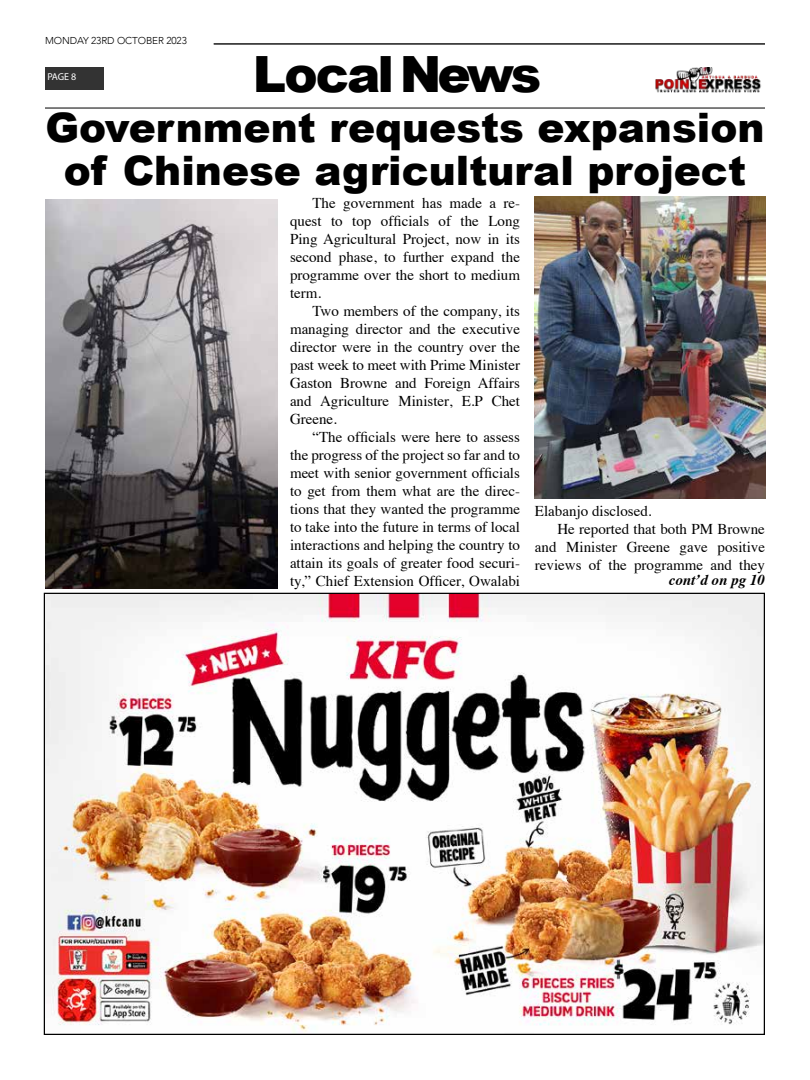
<style>
.page{position:relative;width:810px;height:1080px;background:#fff}
.page>*{position:absolute;margin:0;border:0;box-sizing:border-box;transform-origin:0 0}
.t1{font:900 50px "Arial";letter-spacing:-.06em;color:#000}
.t2{font:900 40.62px/43.8px "Arial";color:#000;text-align:center}
.t3{font:15px/18px "Times";color:#000;text-align:justify}
.t4{font:italic 700 15px "Times";color:#000}
.t5{font:300 10px "Avenir";letter-spacing:-.01em;color:#000}
.t6{font:10px "Myriad Pro";color:#fff}
</style>
<div class="page">
<div style="left:45px;top:67px;width:58px;height:22px;background:#333"></div>
<img style="left:656px;top:67px;width:105px;height:25px">
<hr style="left:45px;top:107px;width:720px;height:2px;background:#333">
<hr style="left:214px;top:43px;width:551px;height:2px;background:#333">
<img style="left:46px;top:595px;width:717px;height:438px">
<img style="left:534px;top:196px;width:232px;height:303px">
<img style="left:45px;top:199px;width:233px;height:390px">
<p class="t5" style="left:45px;top:34px;width:143px">MONDAY 23RD OCTOBER 2023</p>
<p class="t6" style="left:47px;top:71px;width:31px">PAGE 8</p>
<h1 class="t1" style="left:253px;top:38px;width:290px">Local News</h1>
<h2 class="t2" style="left:45px;top:104px;width:721px">Government requests expansion of Chinese agricultural project</h2>
<p class="t3" style="left:290px;top:193px;width:232px;text-indent:22px">The government has made a re&shy;quest to top officials of the Long Ping Agricultural Project, now in its second phase, to further expand the programme over the short to medium term.</p>
<p class="t3" style="left:290px;top:301px;width:232px;text-indent:22px">Two members of the company, its managing director and the executive director were in the country over the past week to meet with Prime Minister Gaston Browne and Foreign Affairs and Agriculture Minister, E.P Chet Greene.</p>
<p class="t3" style="left:290px;top:427px;width:232px;text-indent:22px">“The officials were here to assess the progress of the project so far and to meet with senior government officials to get from them what are the direc&shy;tions that they wanted the programme to take into the future in terms of local interactions and helping the country to attain its goals of greater food securi&shy;ty,” Chief Extension Officer, Owalabi</p>
<p class="t3" style="left:535px;top:500px;width:118px">Elabanjo disclosed.</p>
<p class="t3" style="left:557px;top:518px;width:209px">He reported that both PM Browne</p>
<p class="t3" style="left:535px;top:536px;width:232px">and Minister Greene gave positive</p>
<p class="t3" style="left:535px;top:554px;width:232px">reviews of the programme and they</p>
<p class="t4" style="left:669px;top:566px;width:98px">cont’d on pg 10</p>
</div>
